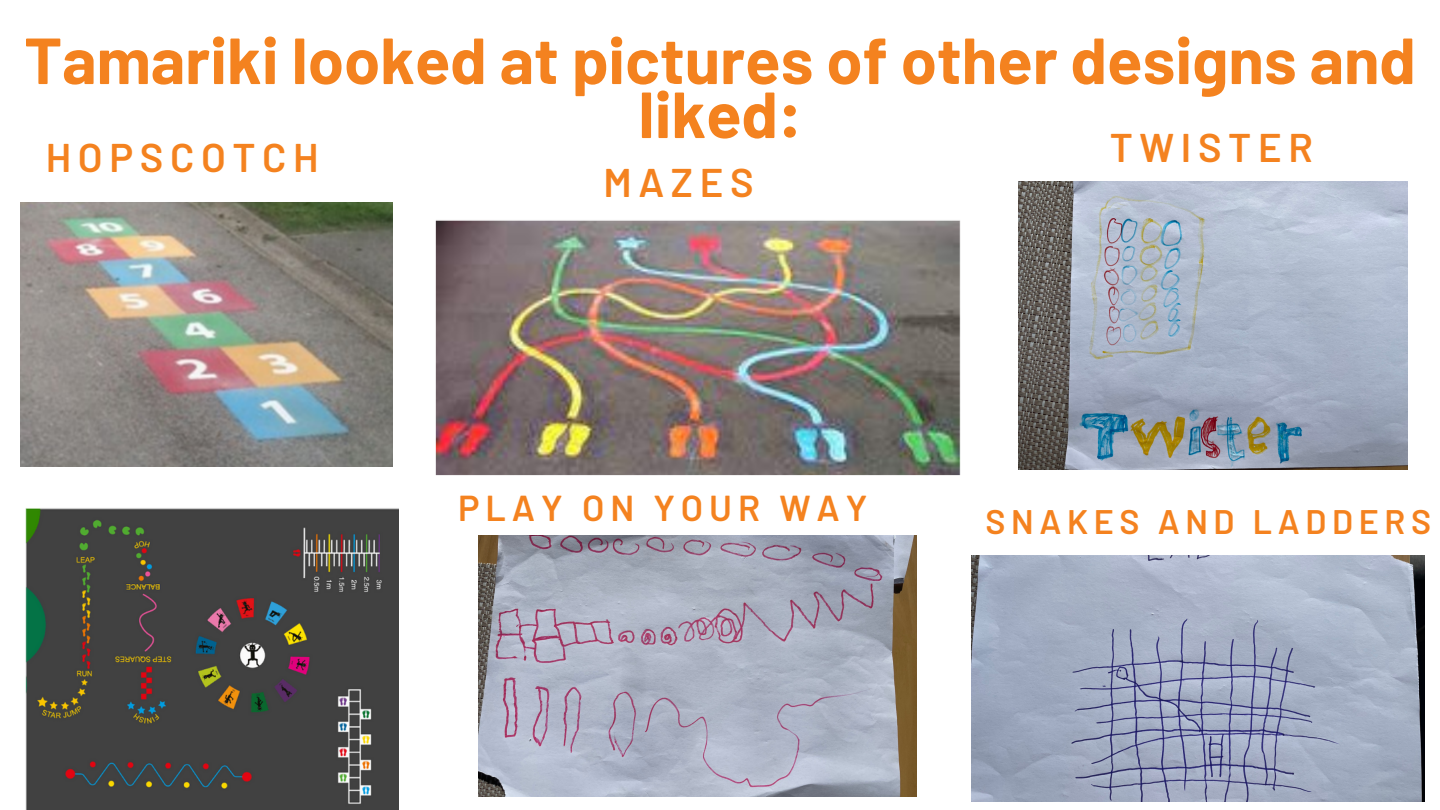
<style>
.page{position:relative;width:1440px;height:810px;background:#fff}
.page>*{position:absolute;margin:0;border:0;box-sizing:border-box;transform-origin:0 0}
.t1{font:700 65px/54px "Barlow";color:#f4821f;text-align:center}
.t2{font:600 40px "Barlow";letter-spacing:.165em;color:#f4821f}
.t3{font:600 36px "Barlow";letter-spacing:.165em;color:#f4821f}
.t4{font:600 34px "Barlow";letter-spacing:.165em;color:#f4821f}
</style>
<div class="page">
<img style="left:971px;top:555px;width:453px;height:246px">
<img style="left:1018px;top:181px;width:389px;height:289px">
<img style="left:25px;top:508px;width:373px;height:302px">
<img style="left:478px;top:536px;width:438px;height:261px">
<img style="left:21px;top:203px;width:371px;height:264px">
<img style="left:435px;top:220px;width:526px;height:256px">
<p class="t1" style="left:24px;top:31px;width:1393px">Tamariki looked at pictures of other designs and liked:</p>
<p class="t2" style="left:1110px;top:122px;width:205px">TWISTER</p>
<p class="t2" style="left:46px;top:132px;width:274px">HOPSCOTCH</p>
<p class="t2" style="left:603px;top:157px;width:152px">MAZES</p>
<p class="t3" style="left:458px;top:485px;width:411px">PLAY ON YOUR WAY</p>
<p class="t4" style="left:986px;top:500px;width:447px">SNAKES AND LADDERS</p>
</div>
